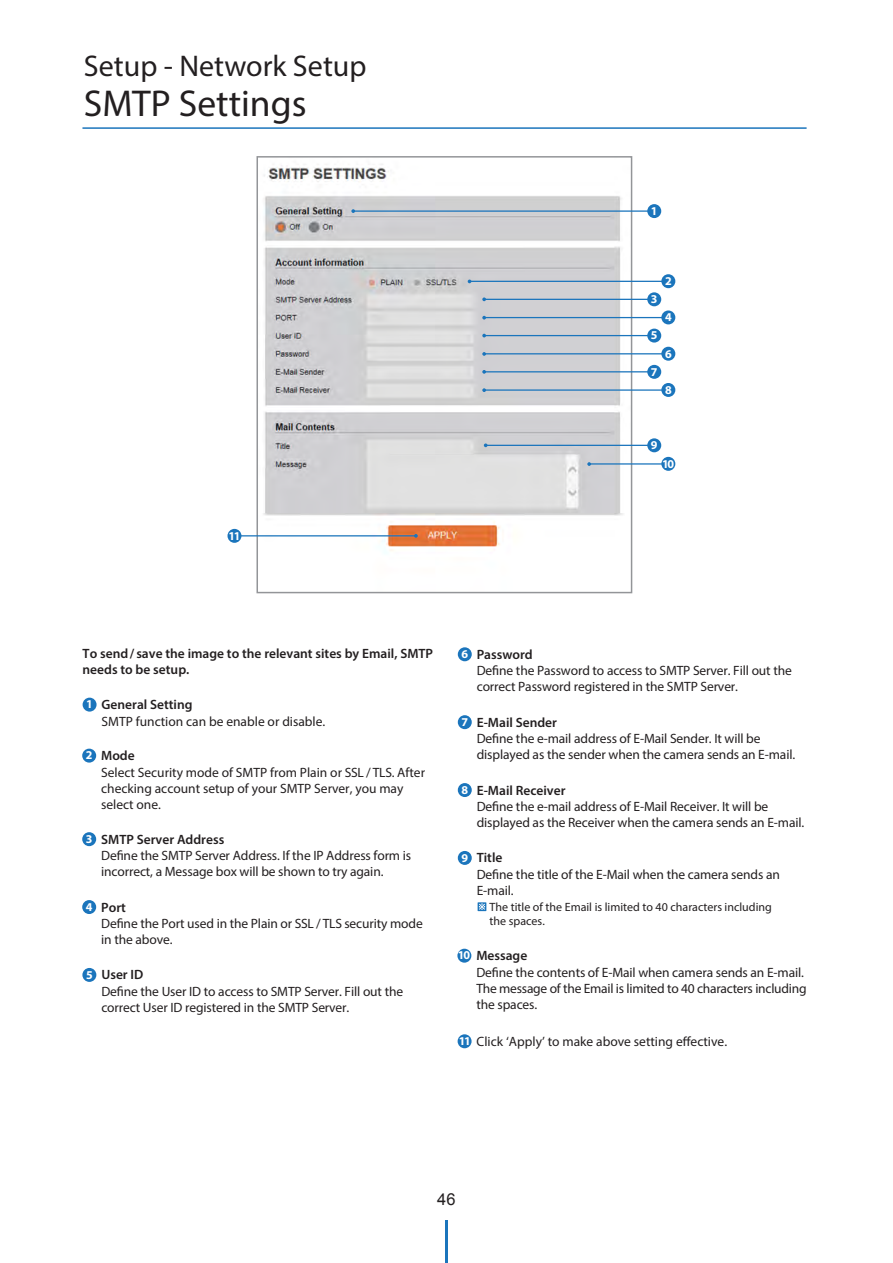
<style>
.page{position:relative;width:893px;height:1263px;background:#fff}
.page>*{position:absolute;margin:0;border:0;box-sizing:border-box;transform-origin:0 0}
.t1{font:37.5px "Myriad Pro";color:#231f20}
.t2{font:30px "Myriad Pro";color:#231f20}
.t3{font:13.5px/16.2px "Myriad Pro";letter-spacing:-.01em;color:#231f20}
.t4{font:600 13.5px/16.2px "Myriad Pro";color:#231f20}
.t5{font:12px/14.4px "Myriad Pro";color:#231f20}
.t6{font:700 12px "Myriad Pro";color:#fff}
.s1{font-weight:700;font-size:12px;color:#fff}
</style>
<div class="page">
<hr style="left:445px;top:1220px;width:2px;height:43px;background:#1b75bc">
<hr style="left:82px;top:127px;width:724px;height:2px;background:#1b75bc">
<img style="left:259px;top:164px;width:370px;height:389px">
<div style="left:256px;top:156px;width:376px;height:437px;border:2px solid #939598"></div>
<div style="left:647px;top:204px;width:14px;height:14px;background:#1b75bc;border-radius:50%"></div>
<hr style="left:353px;top:210px;width:295px;height:2px;background:#1b75bc">
<svg style="left:351px;top:209px;width:4px;height:4px"></svg>
<hr style="left:239px;top:535px;width:176px;height:1px;background:#1b75bc">
<svg style="left:414px;top:534px;width:4px;height:4px"></svg>
<hr style="left:469px;top:281px;width:196px;height:1px;background:#1b75bc">
<div style="left:661px;top:274px;width:14px;height:14px;background:#1b75bc;border-radius:50%"></div>
<hr style="left:484px;top:317px;width:180px;height:1px;background:#1b75bc">
<svg style="left:482px;top:316px;width:4px;height:4px"></svg>
<div style="left:661px;top:310px;width:14px;height:14px;background:#1b75bc;border-radius:50%"></div>
<hr style="left:484px;top:353px;width:179px;height:1px;background:#1b75bc">
<svg style="left:482px;top:352px;width:4px;height:4px"></svg>
<div style="left:661px;top:347px;width:14px;height:14px;background:#1b75bc;border-radius:50%"></div>
<hr style="left:483px;top:389px;width:181px;height:2px;background:#1b75bc">
<div style="left:661px;top:383px;width:14px;height:14px;background:#1b75bc;border-radius:50%"></div>
<hr style="left:588px;top:463px;width:76px;height:2px;background:#1b75bc">
<div style="left:661px;top:457px;width:14px;height:14px;background:#1b75bc;border-radius:50%"></div>
<div style="left:647px;top:292px;width:14px;height:14px;background:#1b75bc;border-radius:50%"></div>
<hr style="left:484px;top:299px;width:165px;height:1px;background:#1b75bc">
<svg style="left:482px;top:297px;width:4px;height:4px"></svg>
<div style="left:647px;top:329px;width:14px;height:14px;background:#1b75bc;border-radius:50%"></div>
<hr style="left:484px;top:335px;width:165px;height:1px;background:#1b75bc">
<div style="left:647px;top:365px;width:14px;height:14px;background:#1b75bc;border-radius:50%"></div>
<hr style="left:485px;top:371px;width:166px;height:1px;background:#1b75bc">
<svg style="left:482px;top:370px;width:4px;height:4px"></svg>
<div style="left:647px;top:438px;width:14px;height:14px;background:#1b75bc;border-radius:50%"></div>
<hr style="left:485px;top:445px;width:165px;height:1px;background:#1b75bc">
<div style="left:227px;top:529px;width:14px;height:14px;background:#1b75bc;border-radius:50%"></div>
<div style="left:82px;top:749px;width:14px;height:14px;background:#1b75bc;border-radius:50%"></div>
<div style="left:83px;top:698px;width:14px;height:14px;background:#1b75bc;border-radius:50%"></div>
<div style="left:82px;top:832px;width:14px;height:14px;background:#1b75bc;border-radius:50%"></div>
<div style="left:82px;top:900px;width:14px;height:14px;background:#1b75bc;border-radius:50%"></div>
<div style="left:82px;top:968px;width:14px;height:14px;background:#1b75bc;border-radius:50%"></div>
<div style="left:458px;top:647px;width:14px;height:14px;background:#1b75bc;border-radius:50%"></div>
<div style="left:458px;top:1034px;width:13px;height:14px;background:#1b75bc;border-radius:50%"></div>
<div style="left:458px;top:715px;width:14px;height:14px;background:#1b75bc;border-radius:50%"></div>
<div style="left:458px;top:783px;width:14px;height:14px;background:#1b75bc;border-radius:50%"></div>
<div style="left:457px;top:949px;width:14px;height:14px;background:#1b75bc;border-radius:50%"></div>
<div style="left:458px;top:851px;width:14px;height:14px;background:#1b75bc;border-radius:50%"></div>
<div style="left:478px;top:902px;width:8px;height:9px;background:#6ba5d3"></div>
<svg style="left:478px;top:903px;width:8px;height:8px"></svg>
<h2 class="t2" style="left:84px;top:55px;width:284px">Setup - Network Setup</h2>
<h1 class="t1" style="left:84px;top:89px;width:224px">SMTP Settings</h1>
<p class="t6" style="left:228px;top:529px;width:14px">11</p>
<p class="t6" style="left:651px;top:204px;width:8px">1</p>
<p class="t6" style="left:651px;top:292px;width:8px">3</p>
<p class="t6" style="left:651px;top:328px;width:8px">5</p>
<p class="t6" style="left:651px;top:364px;width:8px">7</p>
<p class="t6" style="left:665px;top:274px;width:8px">2</p>
<p class="t6" style="left:665px;top:310px;width:8px">4</p>
<p class="t6" style="left:665px;top:346px;width:8px">6</p>
<p class="t6" style="left:665px;top:383px;width:8px">8</p>
<p class="t6" style="left:651px;top:438px;width:8px">9</p>
<p class="t6" style="left:662px;top:457px;width:14px">10</p>
<p class="t4" style="left:83px;top:647px;width:352px">To send / save the image to the relevant sites by Email, SMTP needs to be setup.</p>
<p class="t6" style="left:86px;top:697px;width:8px">1</p>
<p class="t4" style="left:102px;top:698px;width:92px">General Setting</p>
<p class="t3" style="left:102px;top:714px;width:225px">SMTP function can be enable or disable.</p>
<p class="t6" style="left:86px;top:748px;width:8px">2</p>
<p class="t6" style="left:86px;top:832px;width:8px">3</p>
<p class="t6" style="left:86px;top:900px;width:8px">4</p>
<p class="t4" style="left:101px;top:749px;width:35px">Mode</p>
<p class="t3" style="left:101px;top:765px;width:325px">Select Security mode of SMTP from Plain or SSL / TLS. After checking account setup of your SMTP Server, you may select one.</p>
<p class="t4" style="left:101px;top:832px;width:125px">SMTP Server Address</p>
<p class="t3" style="left:101px;top:848px;width:311px">Define the SMTP Server Address. If the IP Address form is incorrect, a Message box will be shown to try again.</p>
<p class="t4" style="left:101px;top:900px;width:26px">Port</p>
<p class="t3" style="left:101px;top:916px;width:323px">Define the Port used in the Plain or SSL / TLS security mode in the above.</p>
<p class="t6" style="left:86px;top:968px;width:8px">5</p>
<p class="t4" style="left:101px;top:968px;width:43px">User ID</p>
<p class="t3" style="left:101px;top:984px;width:303px">Define the User ID to access to SMTP Server. Fill out the correct User ID registered in the SMTP Server.</p>
<p class="t6" style="left:461px;top:647px;width:8px">6</p>
<p class="t4" style="left:477px;top:647px;width:58px">Password</p>
<p class="t3" style="left:477px;top:663px;width:317px">Define the Password to access to SMTP Server. Fill out the correct Password registered in the SMTP Server.</p>
<p class="t6" style="left:461px;top:715px;width:8px">7</p>
<p class="t4" style="left:477px;top:715px;width:82px">E-Mail Sender</p>
<p class="t3" style="left:477px;top:731px;width:320px">Define the e-mail address of E-Mail Sender. It will be displayed as the sender when the camera sends an E-mail.</p>
<p class="t6" style="left:461px;top:783px;width:8px">8</p>
<p class="t4" style="left:477px;top:783px;width:90px">E-Mail Receiver</p>
<p class="t3" style="left:477px;top:799px;width:329px">Define the e-mail address of E-Mail Receiver. It will be displayed as the Receiver when the camera sends an E-mail.</p>
<p class="t6" style="left:461px;top:851px;width:8px">9</p>
<p class="t4" style="left:477px;top:851px;width:27px">Title</p>
<p class="t3" style="left:477px;top:867px;width:305px">Define the title of the E-Mail when the camera sends an<br>E-mail.</p>
<p class="t5" style="left:490px;top:900px;width:284px">The title of the Email is limited to 40 characters including the spaces.</p>
<p class="t4" style="left:476px;top:948px;width:52px">Message</p>
<p class="t3" style="left:476px;top:965px;width:332px">Define the contents of E-Mail when camera sends an E-mail.<br>The message of the Email is limited to 40 characters including the spaces.</p>
<p class="t6" style="left:458px;top:948px;width:14px">10</p>
<p class="t3" style="left:459px;top:1034px;width:270px"><span class="s1">11</span> Click ‘Apply’ to make above setting effective.</p>
</div>
